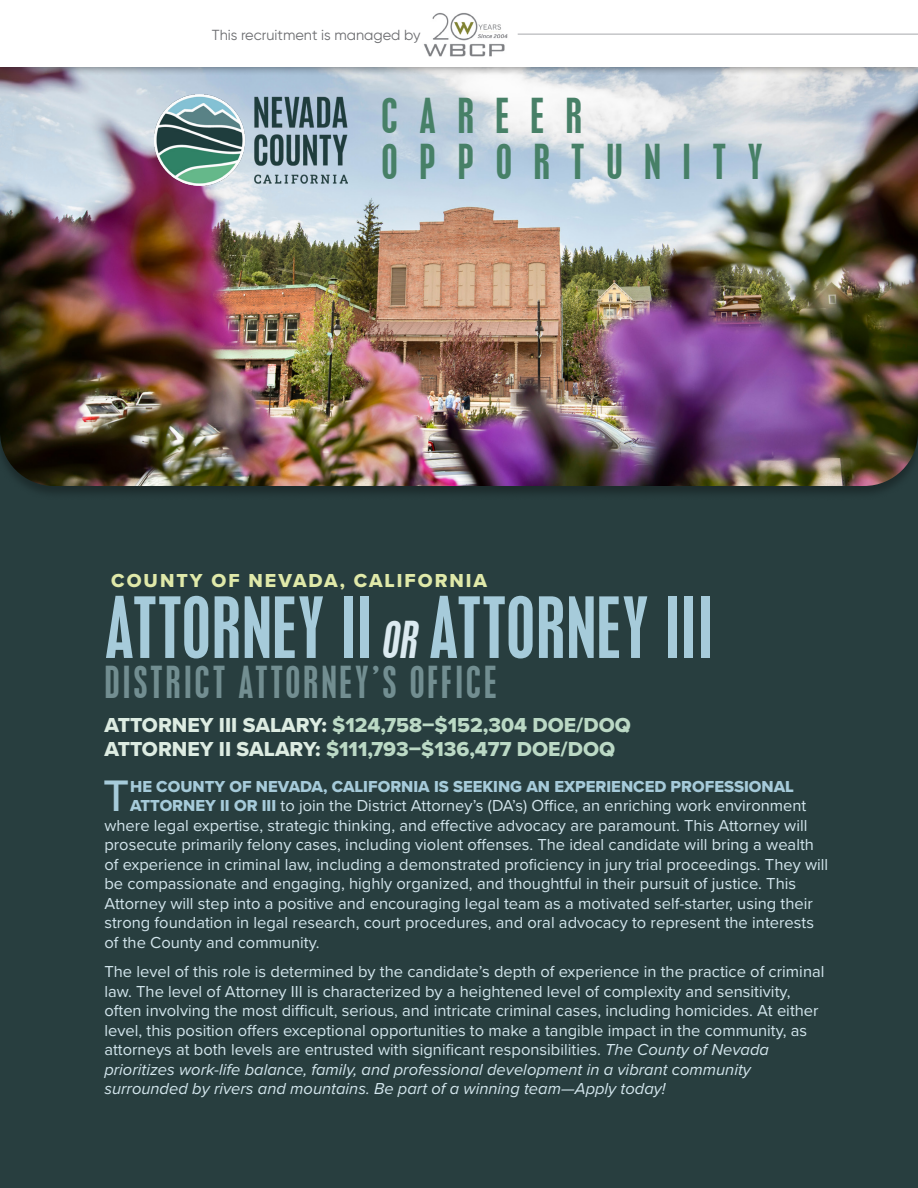
<style>
.page{position:relative;width:918px;height:1188px;background:#283e3f}
.page>*{position:absolute;margin:0;border:0;box-sizing:border-box;transform-origin:0 0}
.t1{font:condensed 75px "Placard";letter-spacing:.02em;color:#a6cbda}
.t2{font:500 45.75px "Proxima Nova";color:#a6cbda}
.t3{font:condensed 42.6px/46.3px "Placard";letter-spacing:.51em;color:#478067}
.t4{font:condensed 39px "Placard";letter-spacing:.08em;color:#728e91}
.t5{font:21px/24px "Proxima Nova Extrabld";color:#bbd9c5}
.t6{font:19.5px "Proxima Nova Extrabld";letter-spacing:.1em;color:#e0e9a9}
.t7{font:16.5px/19.5px "Proxima Nova";color:#d2e5ec}
.t8{font:16.5px "Proxima Nova Extrabld";color:#a6cbda}
.t9{font:14.55px "Gilroy";color:#6d6e71}
.s1{font-size:45px;color:#dbeaf0}
.s2{color:#ddece2}
.s3{font-family:"Proxima Nova Extrabld";color:#a6cbda}
.s4{font-style:italic}
</style>
<div class="page">
<div style="left:0;top:0;width:918px;height:501px;background:#233637"></div>
<img style="left:0;top:76px;width:918px;height:410px">
<img style="left:154px;top:94px;width:194px;height:92px">
<div style="left:0;top:0;width:918px;height:76px;background:#000;opacity:.4"></div>
<div style="left:0;top:0;width:918px;height:67px;background:#fff"></div>
<svg style="left:429px;top:56px;width:63px;height:1px"></svg>
<img style="left:423px;top:13px;width:85px;height:43px">
<hr style="left:518px;top:34px;width:400px;height:1px;background:#a7a9ac">
<p class="t9" style="left:212px;top:26px;width:210px">This recruitment is managed by</p>
<h3 class="t3" style="left:381px;top:92px;width:383px">CAREER<br>OPPORTUNITY</h3>
<p class="t6" style="left:111px;top:566px;width:377px">COUNTY OF NEVADA, CALIFORNIA</p>
<h1 class="t1" style="left:104px;top:582px;width:609px">ATTORNEY II <span class="s1">OR</span>ATTORNEY III</h1>
<h3 class="t4" style="left:104px;top:659px;width:393px">DISTRICT ATTORNEY’S OFFICE</h3>
<p class="t5" style="left:104px;top:713px;width:528px"><span class="s2">ATTORNEY III SALARY:</span> $124,758–$152,304 DOE/DOQ<br><span class="s2">ATTORNEY II SALARY:</span> $111,793–$136,477 DOE/DOQ</p>
<h2 class="t2" style="left:103px;top:762px;width:28px">T</h2>
<p class="t8" style="left:130px;top:774px;width:665px">HE COUNTY OF NEVADA, CALIFORNIA IS SEEKING AN EXPERIENCED PROFESSIONAL</p>
<p class="t7" style="left:104px;top:795px;width:725px;text-indent:26px"><span class="s3">ATTORNEY II OR III</span> to join the District Attorney’s (DA’s) Office, an enriching work environment where legal expertise, strategic thinking, and effective advocacy are paramount. This Attorney will prosecute primarily felony cases, including violent offenses. The ideal candidate will bring a wealth of experience in criminal law, including a demonstrated proficiency in jury trial proceedings. They will be compassionate and engaging, highly organized, and thoughtful in their pursuit of justice. This Attorney will step into a positive and encouraging legal team as a motivated self-starter, using their strong foundation in legal research, court procedures, and oral advocacy to represent the interests of the County and community.</p>
<p class="t7" style="left:104px;top:961px;width:722px">The level of this role is determined by the candidate’s depth of experience in the practice of criminal law. The level of Attorney III is characterized by a heightened level of complexity and sensitivity, often involving the most difficult, serious, and intricate criminal cases, including homicides. At either level, this position offers exceptional opportunities to make a tangible impact in the community, as attorneys at both levels are entrusted with significant responsibilities. <span class="s4">The County of Nevada prioritizes work-life balance, family, and professional development in a vibrant community surrounded by rivers and mountains. Be part of a winning team—Apply today!</span></p>
</div>
